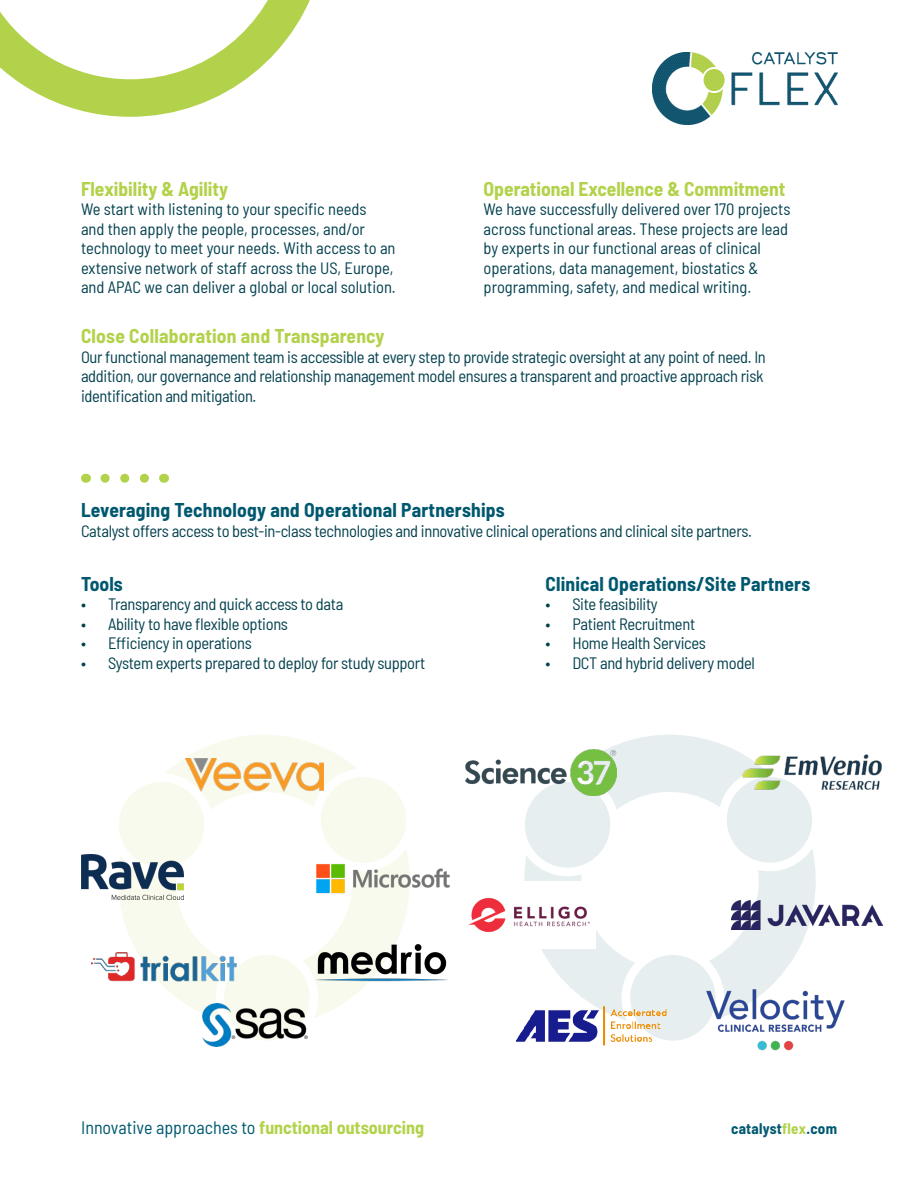
<style>
.page{position:relative;width:918px;height:1188px;background:#fff}
.page>*{position:absolute;margin:0;border:0;box-sizing:border-box;transform-origin:0 0}
.t1{font:700 semi-condensed 19.5px "Barlow";color:#b3d24b}
.t2{font:700 semi-condensed 19.5px "Barlow";letter-spacing:.01em;color:#00586f}
.t3{font:semi-condensed 18px "Barlow";color:#005970}
.t4{font:semi-condensed 16.5px/19.5px "Barlow";letter-spacing:-.02em;color:#04414f}
.t5{font:semi-condensed 16.5px/19.5px "Barlow";color:#04414f}
.t6{font:700 semi-condensed 15px "Barlow";letter-spacing:.02em;color:#005970}
.s1{font-weight:700;color:#b3d24b}
.s2{color:#b3d24b}
</style>
<div class="page">
<svg style="left:524px;top:734px;width:292px;height:307px"></svg>
<svg style="left:119px;top:735px;width:289px;height:283px"></svg>
<svg style="left:105px;top:474px;width:44px;height:9px"></svg>
<img style="left:186px;top:759px;width:137px;height:32px">
<img style="left:91px;top:945px;width:150px;height:43px">
<img style="left:81px;top:855px;width:103px;height:45px">
<img style="left:316px;top:856px;width:134px;height:44px">
<img style="left:202px;top:1003px;width:106px;height:44px">
<img style="left:316px;top:935px;width:131px;height:54px">
<img style="left:742px;top:753px;width:140px;height:38px">
<img style="left:731px;top:900px;width:151px;height:30px">
<img style="left:516px;top:992px;width:151px;height:54px">
<img style="left:466px;top:749px;width:151px;height:47px">
<img style="left:468px;top:881px;width:127px;height:68px">
<img style="left:653px;top:53px;width:184px;height:71px">
<svg style="left:0;top:0;width:310px;height:117px"></svg>
<img style="left:705px;top:988px;width:140px;height:62px">
<p class="t1" style="left:81px;top:175px;width:149px">Flexibility &amp; Agility</p>
<p class="t5" style="left:81px;top:198px;width:316px">We start with listening to your specific needs<br>and then apply the people, processes, and/or technology to meet your needs. With access to an extensive network of staff across the US, Europe, and APAC we can deliver a global or local solution.</p>
<p class="t1" style="left:484px;top:175px;width:303px">Operational Excellence &amp; Commitment</p>
<p class="t5" style="left:484px;top:198px;width:308px">We have successfully delivered over 170 projects across functional areas. These projects are lead by experts in our functional areas of clinical operations, data management, biostatics &amp; programming, safety, and medical writing.</p>
<p class="t1" style="left:81px;top:322px;width:305px">Close Collaboration and Transparency</p>
<p class="t4" style="left:81px;top:346px;width:686px">Our functional management team is accessible at every step to provide strategic oversight at any point of need. In addition, our governance and relationship management model ensures a transparent and proactive approach risk identification and mitigation.</p>
<p class="t2" style="left:81px;top:496px;width:425px">Leveraging Technology and Operational Partnerships</p>
<p class="t4" style="left:81px;top:520px;width:673px">Catalyst offers access to best-in-class technologies and innovative clinical operations and clinical site partners.</p>
<p class="t2" style="left:81px;top:570px;width:43px">Tools</p>
<p class="t4" style="left:81px;top:593px;width:264px">• Transparency and quick access to data</p>
<p class="t4" style="left:81px;top:613px;width:209px">• Ability to have flexible options</p>
<p class="t4" style="left:81px;top:632px;width:172px">• Efficiency in operations</p>
<p class="t4" style="left:81px;top:652px;width:346px">• System experts prepared to deploy for study support</p>
<p class="t2" style="left:545px;top:570px;width:266px">Clinical Operations/Site Partners</p>
<p class="t4" style="left:545px;top:593px;width:114px">• Site feasibility</p>
<p class="t4" style="left:545px;top:613px;width:151px">• Patient Recruitment</p>
<p class="t4" style="left:545px;top:632px;width:162px">• Home Health Services</p>
<p class="t4" style="left:545px;top:652px;width:211px">• DCT and hybrid delivery model</p>
<p class="t3" style="left:81px;top:1115px;width:344px">Innovative approaches to <span class="s1">functional outsourcing</span></p>
<p class="t6" style="left:731px;top:1118px;width:107px">catalyst<span class="s2">flex</span>.com</p>
</div>
